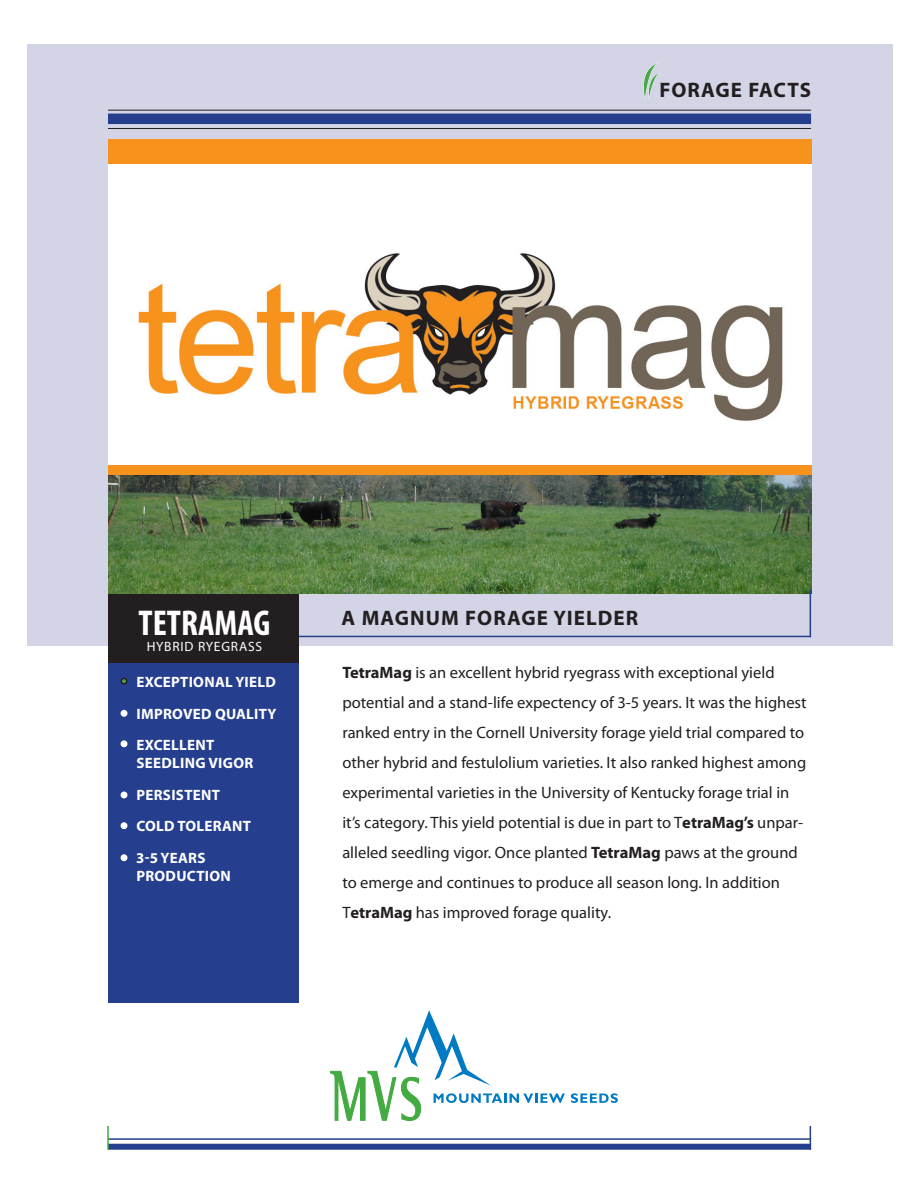
<style>
.page{position:relative;width:918px;height:1188px;background:#fff}
.page>*{position:absolute;margin:0;border:0;box-sizing:border-box;transform-origin:0 0}
.t1{font:700 condensed 36px "Myriad Pro";color:#fff}
.t2{font:700 21px "Myriad Pro";letter-spacing:.05em;color:#231f20}
.t3{font:16.5px/30px "Myriad Pro";color:#231f20}
.t4{font:700 15px/18px "Myriad Pro";letter-spacing:.02em;color:#fff}
.t5{font:13.5px "Myriad Pro";letter-spacing:.06em;color:#fff}
.s1{font-weight:700}
</style>
<div class="page">
<div style="left:27px;top:44px;width:865px;height:602px;background:#d4d4e7"></div>
<svg style="left:571px;top:1093px;width:47px;height:10px"></svg>
<svg style="left:330px;top:1010px;width:235px;height:111px"></svg>
<div style="left:108px;top:162px;width:703px;height:308px;background:#fff"></div>
<div style="left:108px;top:139px;width:703px;height:25px;background:#f7931d"></div>
<div style="left:108px;top:465px;width:703px;height:11px;background:#f7931d"></div>
<img style="left:108px;top:475px;width:703px;height:119px">
<hr style="left:290px;top:636px;width:521px;height:1px;background:#253f8e">
<hr style="left:810px;top:590px;width:1px;height:47px;background:#253f8e">
<div style="left:108px;top:594px;width:190px;height:69px;background:#231f20"></div>
<div style="left:108px;top:663px;width:190px;height:339px;background:#253f8e"></div>
<hr style="left:108px;top:110px;width:703px;height:1px;background:#231f20">
<hr style="left:108px;top:128px;width:703px;height:1px;background:#231f20">
<div style="left:108px;top:114px;width:703px;height:10px;background:#253f8e"></div>
<img style="left:138px;top:253px;width:645px;height:168px">
<div style="left:108px;top:1144px;width:703px;height:6px;background:#253f8e"></div>
<hr style="left:108px;top:1138px;width:703px;height:2px;background:#253f8e">
<hr style="left:107px;top:1126px;width:2px;height:24px;background:#44a947">
<svg style="left:810px;top:1126px;width:1px;height:24px"></svg>
<div style="left:121px;top:678px;width:6px;height:7px;border:2px solid #231f20;border-radius:50%"></div>
<div style="left:121px;top:710px;width:6px;height:7px;border:2px solid #fff;border-radius:50%"></div>
<div style="left:121px;top:740px;width:6px;height:7px;border:2px solid #fff;border-radius:50%"></div>
<svg style="left:121px;top:792px;width:6px;height:6px"></svg>
<div style="left:121px;top:822px;width:6px;height:7px;border:2px solid #fff;border-radius:50%"></div>
<img style="left:643px;top:63px;width:16px;height:36px">
<div style="left:121px;top:854px;width:6px;height:7px;border:2px solid #fff;border-radius:50%"></div>
<p class="t2" style="left:659px;top:76px;width:153px">FORAGE FACTS</p>
<p class="t1" style="left:139px;top:601px;width:133px">TETRAMAG</p>
<p class="t5" style="left:147px;top:639px;width:117px">HYBRID RYEGRASS</p>
<p class="t4" style="left:136px;top:672px;width:141px">EXCEPTIONAL YIELD</p>
<p class="t4" style="left:136px;top:704px;width:142px">IMPROVED QUALITY</p>
<p class="t4" style="left:136px;top:735px;width:118px">EXCELLENT<br>SEEDLING VIGOR</p>
<p class="t4" style="left:136px;top:785px;width:85px">PERSISTENT</p>
<p class="t4" style="left:136px;top:816px;width:116px">COLD TOLERANT</p>
<p class="t4" style="left:136px;top:848px;width:96px">3-5 YEARS<br>PRODUCTION</p>
<p class="t2" style="left:342px;top:604px;width:298px">A MAGNUM FORAGE YIELDER</p>
<p class="t3" style="left:342px;top:658px;width:466px"><span class="s1">TetraMag</span> is an excellent hybrid ryegrass with exceptional yield potential and a stand-life expectency of 3-5 years. It was the highest ranked entry in the Cornell University forage yield trial compared to other hybrid and festulolium varieties. It also ranked highest among experimental varieties in the University of Kentucky forage trial in it’s category. This yield potential is due in part to T<span class="s1">etraMag’s</span> unpar&shy;alleled seedling vigor. Once planted <span class="s1">TetraMag</span> paws at the ground to emerge and continues to produce all season long. In addition T<span class="s1">etraMag</span> has improved forage quality.</p>
</div>
